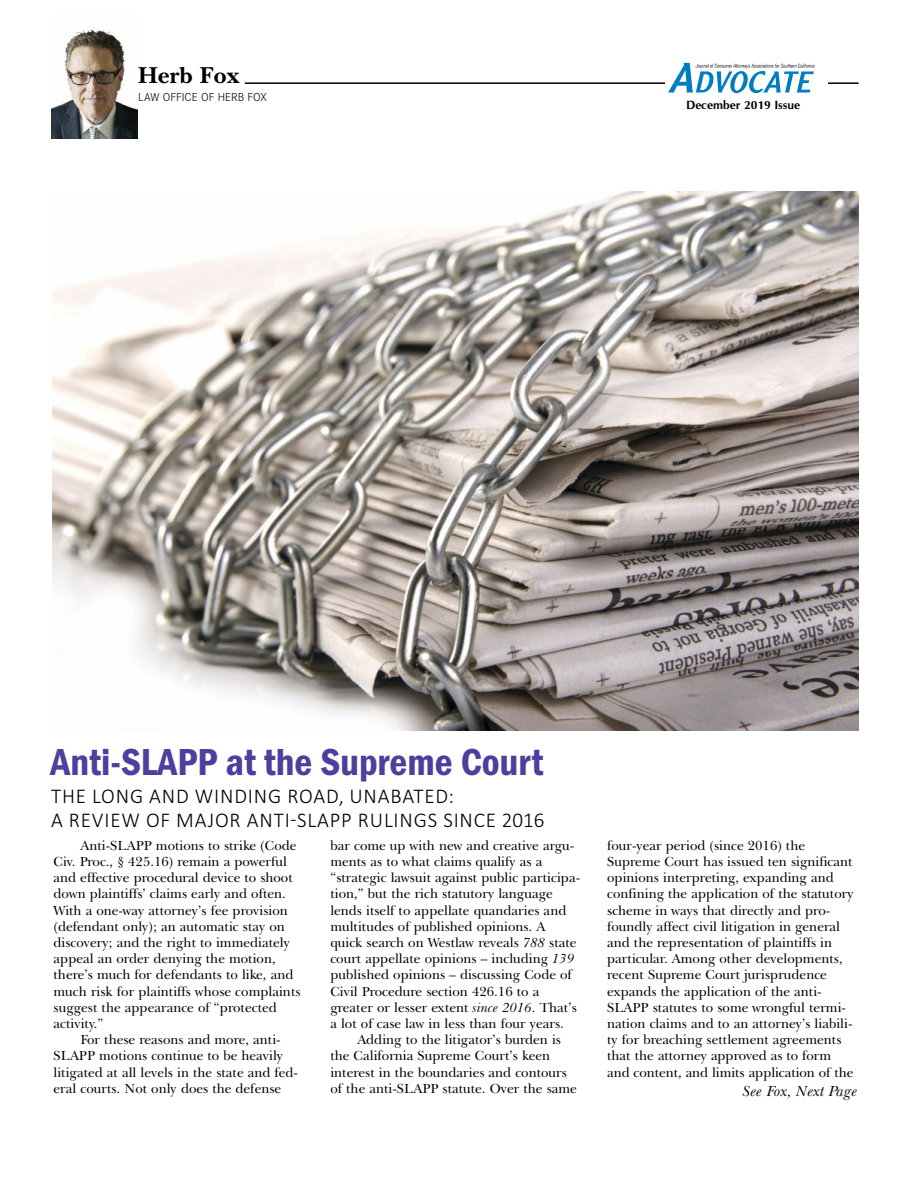
<style>
.page{position:relative;width:918px;height:1188px;background:#fff}
.page>*{position:absolute;margin:0;border:0;box-sizing:border-box;transform-origin:0 0}
.t1{font:600 condensed 39px "Franklin Gothic";color:#4e3e9e}
.t2{font:700 24px "New Baskerville";color:#000}
.t3{font:300 21px/24px "Calibri";letter-spacing:.04em;color:#000}
.t4{font:italic 15px "New Baskerville IT Cby BT";color:#000}
.t5{font:13.5px/16.2px "New Baskerville IT Cby BT";color:#000}
.t6{font:300 12px "Corporate S";color:#000}
.t7{font:700 12px "CG Omega";color:#000}
.s1{font-style:italic}
</style>
<div class="page">
<hr style="left:245px;top:82px;width:614px;height:2px;background:#000">
<img style="left:52px;top:29px;width:85px;height:110px">
<img style="left:52px;top:191px;width:807px;height:540px">
<div style="left:665px;top:58px;width:163px;height:40px;background:#fff"></div>
<svg style="left:668px;top:63px;width:146px;height:30px"></svg>
<h2 class="t2" style="left:138px;top:67px;width:103px">Herb Fox</h2>
<p class="t6" style="left:138px;top:90px;width:130px">LAW OFFICE OF HERB FOX</p>
<p class="t7" style="left:686px;top:98px;width:116px">December 2019 Issue</p>
<h1 class="t1" style="left:51px;top:739px;width:494px">Anti-SLAPP at the Supreme Court</h1>
<h3 class="t3" style="left:51px;top:783px;width:495px">THE LONG AND WINDING ROAD, UNABATED:<br>A REVIEW OF MAJOR ANTI-SLAPP RULINGS SINCE 2016</h3>
<p class="t5" style="left:54px;top:839px;width:249px;text-indent:27px">Anti-SLAPP motions to strike (Code Civ. Proc., § 425.16) remain a powerful and effective procedural device to shoot down plaintiffs’ claims early and often.<br>With a one-way attorney’s fee provision (defendant only); an automatic stay on discovery; and the right to immediately appeal an order denying the motion, there’s much for defendants to like, and much risk for plaintiffs whose complaints suggest the appearance of “protected activity.”</p>
<p class="t5" style="left:54px;top:1033px;width:246px;text-indent:27px">For these reasons and more, anti-SLAPP motions continue to be heavily litigated at all levels in the state and fed&shy;eral courts. Not only does the defense</p>
<p class="t5" style="left:330px;top:839px;width:251px">bar come up with new and creative argu&shy;ments as to what claims qualify as a “strategic lawsuit against public participa&shy;tion,” but the rich statutory language lends itself to appellate quandaries and multitudes of published opinions. A quick search on Westlaw reveals <span class="s1">788</span> state court appellate opinions – including <span class="s1">139 </span>published opinions – discussing Code of Civil Procedure section 426.16 to a greater or lesser extent <span class="s1">since 2016</span>. That’s a lot of case law in less than four years.</p>
<p class="t5" style="left:330px;top:1033px;width:248px;text-indent:27px">Adding to the litigator’s burden is the California Supreme Court’s keen interest in the boundaries and contours of the anti-SLAPP statute. Over the same</p>
<p class="t5" style="left:607px;top:839px;width:248px">four-year period (since 2016) the Supreme Court has issued ten significant opinions interpreting, expanding and confining the application of the statutory scheme in ways that directly and pro&shy;foundly affect civil litigation in general and the representation of plaintiffs in particular. Among other developments, recent Supreme Court jurisprudence expands the application of the anti-SLAPP statutes to some wrongful termi&shy;nation claims and to an attorney’s liabili&shy;ty for breaching settlement agreements that the attorney approved as to form and content, and limits application of the</p>
<p class="t4" style="left:743px;top:1085px;width:116px">See Fox, Next Page</p>
</div>
